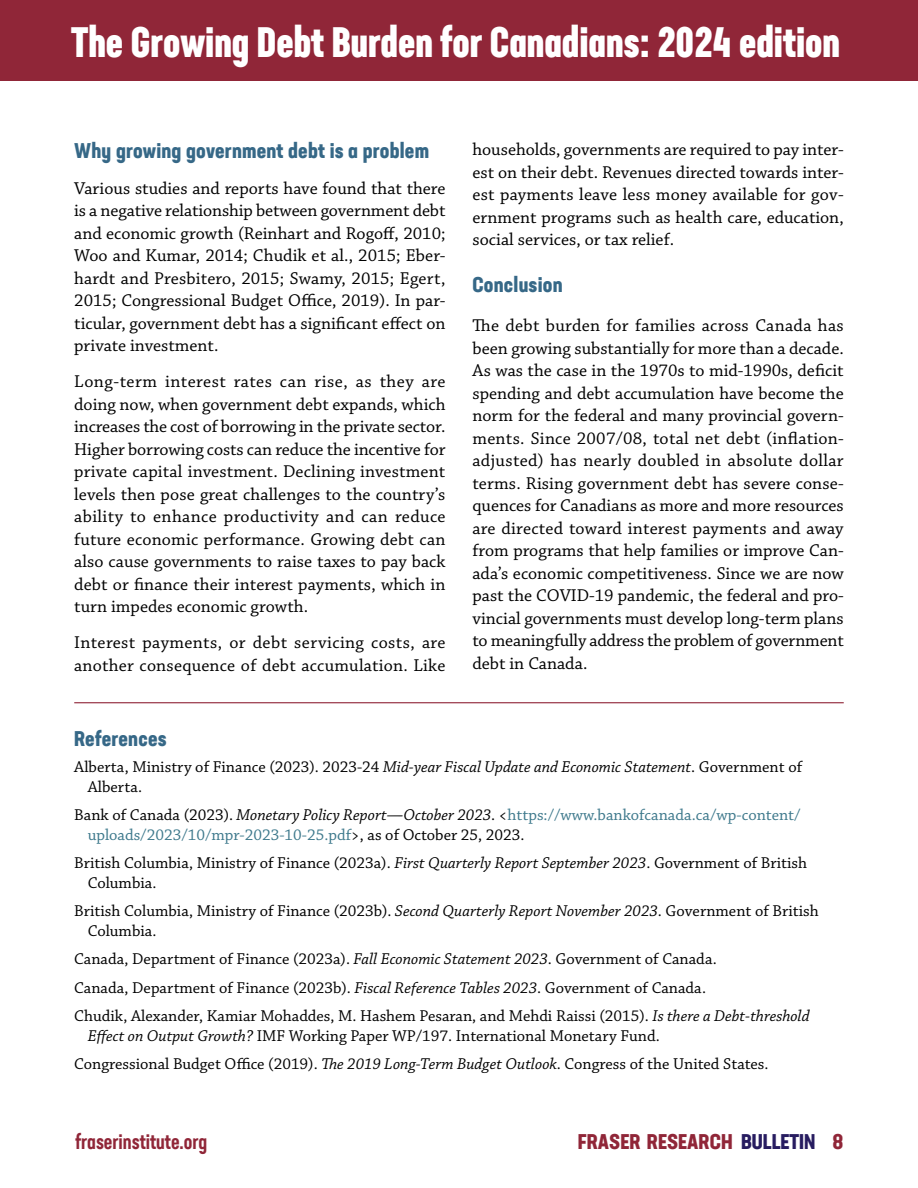
<style>
.page{position:relative;width:918px;height:1188px;background:#fff}
.page>*{position:absolute;margin:0;border:0;box-sizing:border-box;transform-origin:0 0}
.t1{font:700 42px "Neusa Next Std Compact";color:#fff}
.H2_2024{font:700 condensed 21px "Neusa Next Std";letter-spacing:.01em;color:#366887}
.t2{font:700 condensed 21px "Neusa Next Std";color:#902638}
.t3{font:500 21px "Neusa Next Std Compact";color:#902638}
.textleft_2024{font:18px/22.5px "Chaparral Pro";color:#000;text-align:justify}
.references{font:16.5px/19.5px "Chaparral Pro";color:#000}
.references-2{font:16.5px/19.5px "Chaparral Pro";color:#3e798c}
.s1{font-style:italic}
.s2{color:#000}
.s3{font-style:italic;color:#000}
.s4{color:#271c60}
</style>
<div class="page">
<div style="left:0;top:0;width:918px;height:81px;background:#902638"></div>
<hr style="left:74px;top:702px;width:770px;height:1px;background:#902638">
<h1 class="t1" style="left:71px;top:16px;width:770px">The Growing Debt Burden for Canadians: 2024 edition</h1>
<p class="H2_2024" style="left:74px;top:137px;width:356px">Why growing government debt is a problem</p>
<p class="textleft_2024" style="left:74px;top:178px;width:373px">Various studies and reports have found that there is a negative relationship between government debt and economic growth (Reinhart and Rogoff, 2010; Woo and Kumar, 2014; Chudik et al., 2015; Eber&shy;hardt and Presbitero, 2015; Swamy, 2015; Egert, 2015; Congressional Budget Office, 2019). In par&shy;ticular, government debt has a significant effect on private investment.</p>
<p class="textleft_2024" style="left:74px;top:371px;width:373px">Long-term interest rates can rise, as they are doing now, when government debt expands, which increases the cost of borrowing in the private sector.<br>Higher borrowing costs can reduce the incentive for private capital investment. Declining investment levels then pose great challenges to the country’s ability to enhance productivity and can reduce future economic performance. Growing debt can also cause governments to raise taxes to pay back debt or finance their interest payments, which in turn impedes economic growth.</p>
<p class="textleft_2024" style="left:74px;top:632px;width:373px">Interest payments, or debt servicing costs, are another consequence of debt accumulation. Like</p>
<p class="textleft_2024" style="left:472px;top:139px;width:373px">households, governments are required to pay inter&shy;est on their debt. Revenues directed towards inter&shy;est payments leave less money available for gov&shy;ernment programs such as health care, education, social services, or tax relief.</p>
<p class="H2_2024" style="left:472px;top:271px;width:92px">Conclusion</p>
<p class="textleft_2024" style="left:472px;top:315px;width:373px">The debt burden for families across Canada has been growing substantially for more than a decade.<br>As was the case in the 1970s to mid-1990s, deficit spending and debt accumulation have become the norm for the federal and many provincial govern&shy;ments. Since 2007/08, total net debt (inflation&shy;adjusted) has nearly doubled in absolute dollar terms. Rising government debt has severe conse&shy;quences for Canadians as more and more resources are directed toward interest payments and away from programs that help families or improve Can&shy;ada’s economic competitiveness. Since we are now past the COVID-19 pandemic, the federal and pro&shy;vincial governments must develop long-term plans to meaningfully address the problem of government debt in Canada.</p>
<p class="H2_2024" style="left:74px;top:725px;width:94px">References</p>
<p class="references" style="left:88px;top:758px;width:716px;text-indent:-14px">Alberta, Ministry of Finance (2023). 2023-24 <span class="s1">Mid-year Fiscal Update and Economic Statement</span>. Government of<br>Alberta.</p>
<p class="references-2" style="left:88px;top:806px;width:714px;text-indent:-14px"><span class="s2">Bank of Canada (2023).</span> <span class="s3">Monetary Policy Report—October 2023</span><span class="s2">. &lt;</span>https://www.bankofcanada.ca/wp-content/ uploads/2023/10/mpr-2023-10-25.pdf<span class="s2">&gt;, as of October 25, 2023.</span></p>
<p class="references" style="left:88px;top:854px;width:721px;text-indent:-14px">British Columbia, Ministry of Finance (2023a). <span class="s1">First Quarterly Report September 2023</span>. Government of British<br>Columbia.</p>
<p class="references" style="left:88px;top:902px;width:733px;text-indent:-14px">British Columbia, Ministry of Finance (2023b). <span class="s1">Second Quarterly Report November 2023</span>. Government of British<br>Columbia.</p>
<p class="references" style="left:74px;top:950px;width:644px">Canada, Department of Finance (2023a). <span class="s1">Fall Economic Statement 2023</span>. Government of Canada.</p>
<p class="references" style="left:74px;top:979px;width:633px">Canada, Department of Finance (2023b). <span class="s1">Fiscal Reference Tables 2023</span>. Government of Canada.</p>
<p class="references" style="left:88px;top:1007px;width:723px;text-indent:-14px">Chudik, Alexander, Kamiar Mohaddes, M. Hashem Pesaran, and Mehdi Raissi (2015). <span class="s1">Is there a Debt-threshold<br>Effect on Output Growth?</span> IMF Working Paper WP/197. International Monetary Fund.</p>
<p class="references" style="left:74px;top:1055px;width:696px">Congressional Budget Office (2019). <span class="s1">The 2019 Long-Term Budget Outlook</span>. Congress of the United States.</p>
<p class="t3" style="left:76px;top:1129px;width:133px">fraserinstitute.org</p>
<p class="t2" style="left:578px;top:1128px;width:267px">FRASER RESEARCH <span class="s4">BULLETIN</span> 8</p>
</div>
